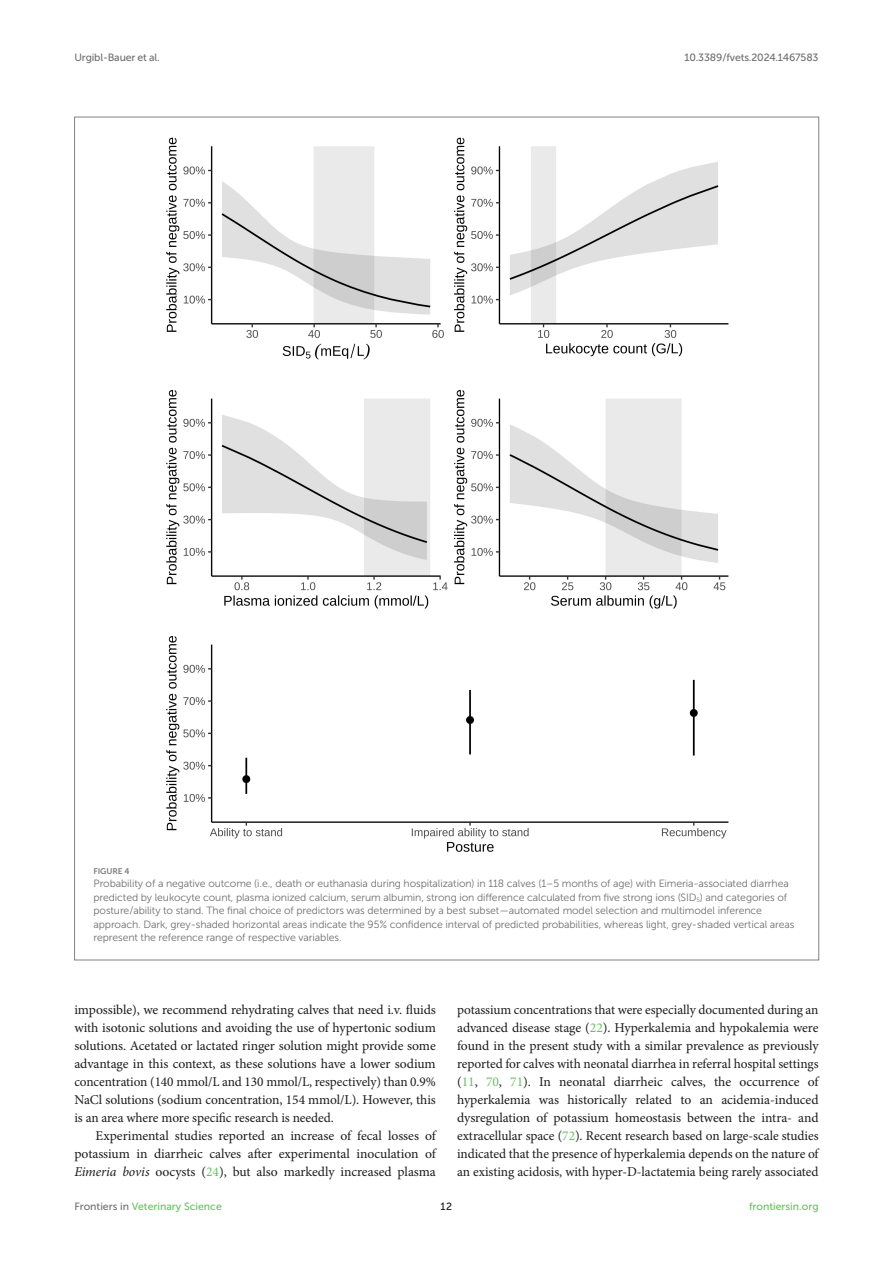
<style>
.page{position:relative;width:893px;height:1263px;background:#fff}
.page>*{position:absolute;margin:0;border:0;box-sizing:border-box;transform-origin:0 0}
.TEXT{font:13.5px/18px "Minion Pro";letter-spacing:-.005em;color:#1b1c1b;text-align:justify}
.FIG_LEG{font:10.5px/13.5px "Museo Sans 300";letter-spacing:-.01em;color:#706f70}
.t1{font:10.5px "Museo Sans 500";letter-spacing:-.015em;color:#706f70}
.t2{font:10.5px "Museo Sans 500";color:#65c161}
.t3{font:10.5px "Museo Sans 500";color:#1b1c1b}
.FIG_HD{font:8.25px "Museo Sans 700";letter-spacing:-.01em;color:#7e7f7f}
.s1{font-style:italic}
.s2{color:#65c161}
.s3{color:#706f70}
</style>
<div class="page">
<img style="left:166px;top:137px;width:563px;height:715px">
<p class="t1" style="left:74px;top:51px;width:87px">Urgibl-Bauer et al.</p>
<p class="t1" style="left:684px;top:51px;width:135px">10.3389/fvets.2024.1467583</p>
<p class="FIG_HD" style="left:94px;top:866px;width:37px">FIGURE 4</p>
<p class="FIG_LEG" style="left:94px;top:877px;width:702px">Probability of a negative outcome (i.e., death or euthanasia during hospitalization) in 118 calves (1–5 months of age) with Eimeria-associated diarrhea predicted by leukocyte count, plasma ionized calcium, serum albumin, strong ion difference calculated from five strong ions (SID<sub>5</sub>) and categories of posture/ability to stand. The final choice of predictors was determined by a best subset—automated model selection and multimodel inference approach. Dark, grey-shaded horizontal areas indicate the 95% confidence interval of predicted probabilities, whereas light, grey-shaded vertical areas represent the reference range of respective variables.</p>
<p class="TEXT" style="left:74px;top:1001px;width:363px">impossible), we recommend rehydrating calves that need i.v. fluids with isotonic solutions and avoiding the use of hypertonic sodium solutions. Acetated or lactated ringer solution might provide some advantage in this context, as these solutions have a lower sodium concentration (140 mmol/L and 130 mmol/L, respectively) than 0.9% NaCl solutions (sodium concentration, 154 mmol/L). However, this is an area where more specific research is needed.</p>
<p class="TEXT" style="left:74px;top:1127px;width:363px;text-indent:21px">Experimental studies reported an increase of fecal losses of potassium in diarrheic calves after experimental inoculation of <span class="s1">Eimeria bovis</span> oocysts (<span class="s2">24</span>), but also markedly increased plasma</p>
<p class="TEXT" style="left:457px;top:1001px;width:363px">potassium concentrations that were especially documented during an advanced disease stage (<span class="s2">22</span>). Hyperkalemia and hypokalemia were found in the present study with a similar prevalence as previously reported for calves with neonatal diarrhea in referral hospital settings (<span class="s2">11</span>, <span class="s2">70</span>, <span class="s2">71</span>). In neonatal diarrheic calves, the occurrence of hyperkalemia was historically related to an acidemia-induced dysregulation of potassium homeostasis between the intra- and extracellular space (<span class="s2">72</span>). Recent research based on large-scale studies indicated that the presence of hyperkalemia depends on the nature of an existing acidosis, with hyper-D-lactatemia being rarely associated</p>
<p class="t2" style="left:74px;top:1200px;width:149px"><span class="s3">Frontiers in</span> Veterinary Science</p>
<p class="t3" style="left:441px;top:1200px;width:13px">12</p>
<p class="t2" style="left:749px;top:1200px;width:71px">frontiersin.org</p>
</div>
